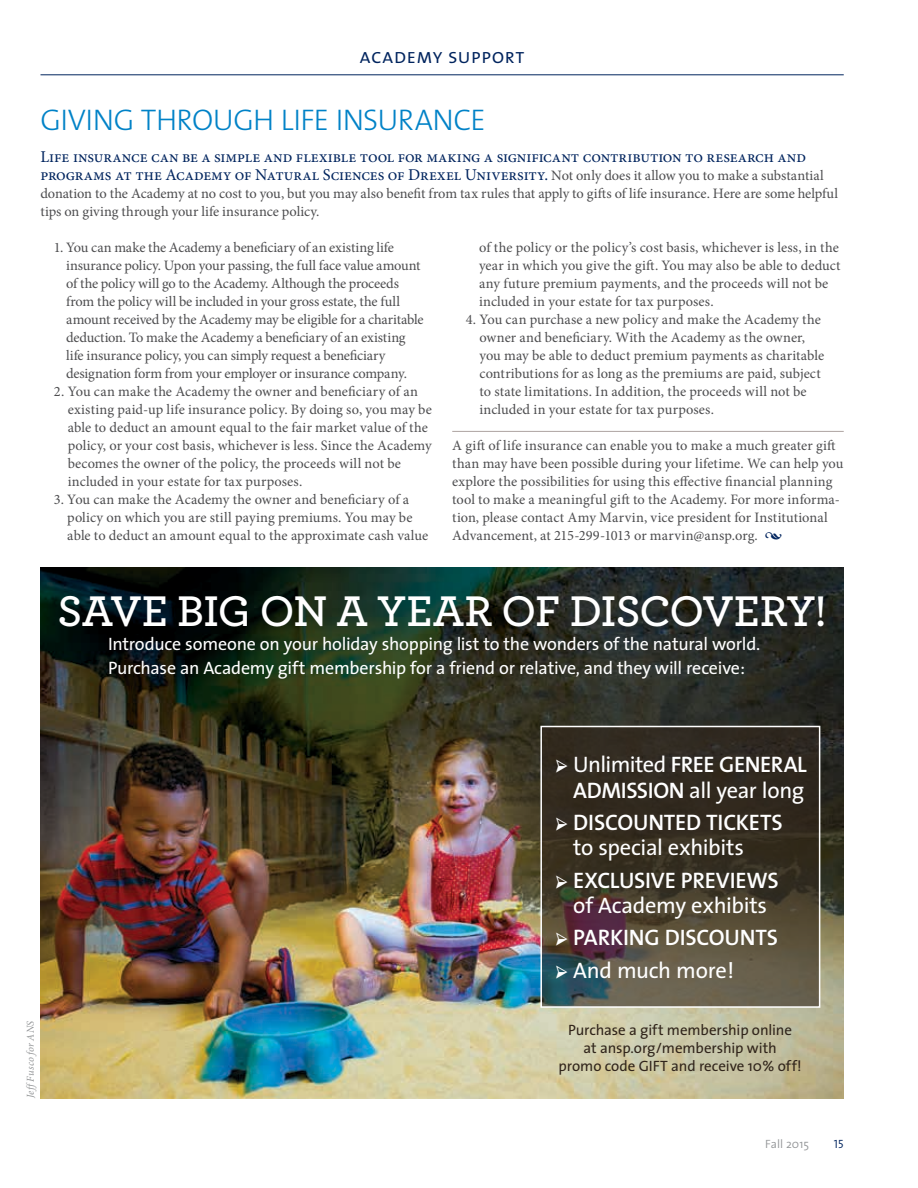
<style>
.page{position:relative;width:918px;height:1188px;background:#fff}
.page>*{position:absolute;margin:0;border:0;box-sizing:border-box;transform-origin:0 0}
.t1{font:600 45px "Archer";letter-spacing:-.02em;color:#fff}
.t2{font:30px "The Sans Light Caps";letter-spacing:-.02em;color:#0082c7}
.t3{font:600 22.5px/25.5px "The Sans";letter-spacing:-.01em;color:#fff}
.t4{font:22.5px/25.5px "The Sans";letter-spacing:-.015em;color:#fff;text-align:right}
.t5{font:21px "The Sans Semi Light Caps";letter-spacing:.005em;color:#00245e}
.t6{font:18px/24px "The Sans";letter-spacing:-.015em;color:#fff}
.t7{font:16.5px/18px "Minion Pro";letter-spacing:-.005em;color:#00245e}
.t8{font:15px/18px "The Sans";letter-spacing:-.005em;color:#31251b;text-align:center}
.t9{font:14.4px/18px "Minion Pro";letter-spacing:-.005em;color:#4d4d4f}
.t10{font:14.4px/18px "Minion Pro";letter-spacing:-.025em;color:#4d4d4f}
.t11{font:300 12px "The Sans";color:#949698}
.t12{font:12px "The Sans Semi Light Caps";color:#00245e}
.t13{font:italic 10.5px "Minion Pro";color:#949698}
.s1{font-size:14.4px;color:#4d4d4f}
.s2{font-style:italic;font-size:16.5px;color:#00245e}
.s3{font-family:"Minion Pro"}
.s4{font-weight:600}
.s5{font-family:"Minion Pro";font-weight:400}
.s6{font-weight:400}
</style>
<div class="page">
<img style="left:40px;top:567px;width:804px;height:531px">
<hr style="left:40px;top:74px;width:804px;height:1px;background:#00245e">
<hr style="left:452px;top:431px;width:392px;height:1px;background:#948784">
<svg style="left:543px;top:729px;width:274px;height:276px;background:#413a2e"></svg>
<div style="left:540px;top:726px;width:280px;height:282px;border:2px solid #fff"></div>
<h3 class="t5" style="left:360px;top:39px;width:167px">academy support</h3>
<h2 class="t2" style="left:40px;top:95px;width:447px">GIVING THROUGH LIFE INSURANCE</h2>
<p class="t7" style="left:40px;top:148px;width:785px">Life insurance can be a simple and flexible tool for making a significant contribution to research and programs at the Academy of Natural Sciences of Drexel University. <span class="s1">Not only does it allow you to make a substantial</span></p>
<p class="t9" style="left:41px;top:184px;width:799px">donation to the Academy at no cost to you, but you may also benefit from tax rules that apply to gifts of life insurance. Here are some helpful tips on giving through your life insurance policy.</p>
<p class="t10" style="left:66px;top:238px;width:359px;text-indent:-12px">1. You can make the Academy a beneficiary of an existing life insurance policy. Upon your passing, the full face value amount of the policy will go to the Academy. Although the proceeds from the policy will be included in your gross estate, the full amount received by the Academy may be eligible for a charitable deduction. To make the Academy a beneficiary of an existing life insurance policy, you can simply request a beneficiary designation form from your employer or insurance company.</p>
<p class="t9" style="left:68px;top:382px;width:366px;text-indent:-14px">2. You can make the Academy the owner and beneficiary of an existing paid-up life insurance policy. By doing so, you may be able to deduct an amount equal to the fair market value of the policy, or your cost basis, whichever is less. Since the Academy becomes the owner of the policy, the proceeds will not be included in your estate for tax purposes.</p>
<p class="t9" style="left:67px;top:490px;width:362px;text-indent:-13px">3. You can make the Academy the owner and beneficiary of a policy on which you are still paying premiums. You may be able to deduct an amount equal to the approximate cash value</p>
<p class="t9" style="left:479px;top:238px;width:363px">of the policy or the policy’s cost basis, whichever is less, in the year in which you give the gift. You may also be able to deduct any future premium payments, and the proceeds will not be included in your estate for tax purposes.</p>
<p class="t9" style="left:479px;top:310px;width:346px;text-indent:-14px">4. You can purchase a new policy and make the Academy the owner and beneficiary. With the Academy as the owner, you may be able to deduct premium payments as charitable contributions for as long as the premiums are paid, subject to state limitations. In addition, the proceeds will not be included in your estate for tax purposes.</p>
<p class="t9" style="left:452px;top:436px;width:393px">A gift of life insurance can enable you to make a much greater gift than may have been possible during your lifetime. We can help you explore the possibilities for using this effective financial planning tool to make a meaningful gift to the Academy. For more informa&shy;tion, please contact Amy Marvin, vice president for Institutional Advancement, at 215-299-1013 or marvin@ansp.org. <span class="s2">•</span></p>
<h1 class="t1" style="left:57px;top:577px;width:771px">SAVE BIG ON A YEAR OF DISCOVERY!</h1>
<p class="t6" style="left:108px;top:632px;width:654px">Introduce someone on your holiday shopping list to the wonders of the natural world.<br>Purchase an Academy gift membership for a friend or relative, and they will receive:</p>
<p class="t13" style="left:23px;top:1098px;width:79px;rotate:-90deg">JeffFusco for ANS</p>
<h3 class="t4" style="left:555px;top:751px;width:253px"><span class="s3">➢</span> Unlimited <span class="s4">FREE GENERAL<br>ADMISSION</span> all year long</h3>
<h3 class="t3" style="left:573px;top:809px;width:211px;text-indent:-18px"><span class="s5">➢</span> DISCOUNTED TICKETS <span class="s6">to special exhibits</span></h3>
<h3 class="t3" style="left:555px;top:867px;width:225px;text-align:center"><span class="s5">➢</span> EXCLUSIVE PREVIEWS <span class="s6">of Academy exhibits</span></h3>
<h3 class="t3" style="left:555px;top:924px;width:224px"><span class="s5">➢</span> PARKING DISCOUNTS</h3>
<h3 class="t4" style="left:555px;top:957px;width:180px"><span class="s3">➢</span> And much more!</h3>
<p class="t8" style="left:559px;top:1021px;width:245px">Purchase a gift membership online<br>at ansp.org/membership with<br>promo code GIFT and receive 10% off!</p>
<p class="t11" style="left:765px;top:1134px;width:45px">Fall 2015</p>
<p class="t12" style="left:834px;top:1134px;width:11px">15</p>
</div>
